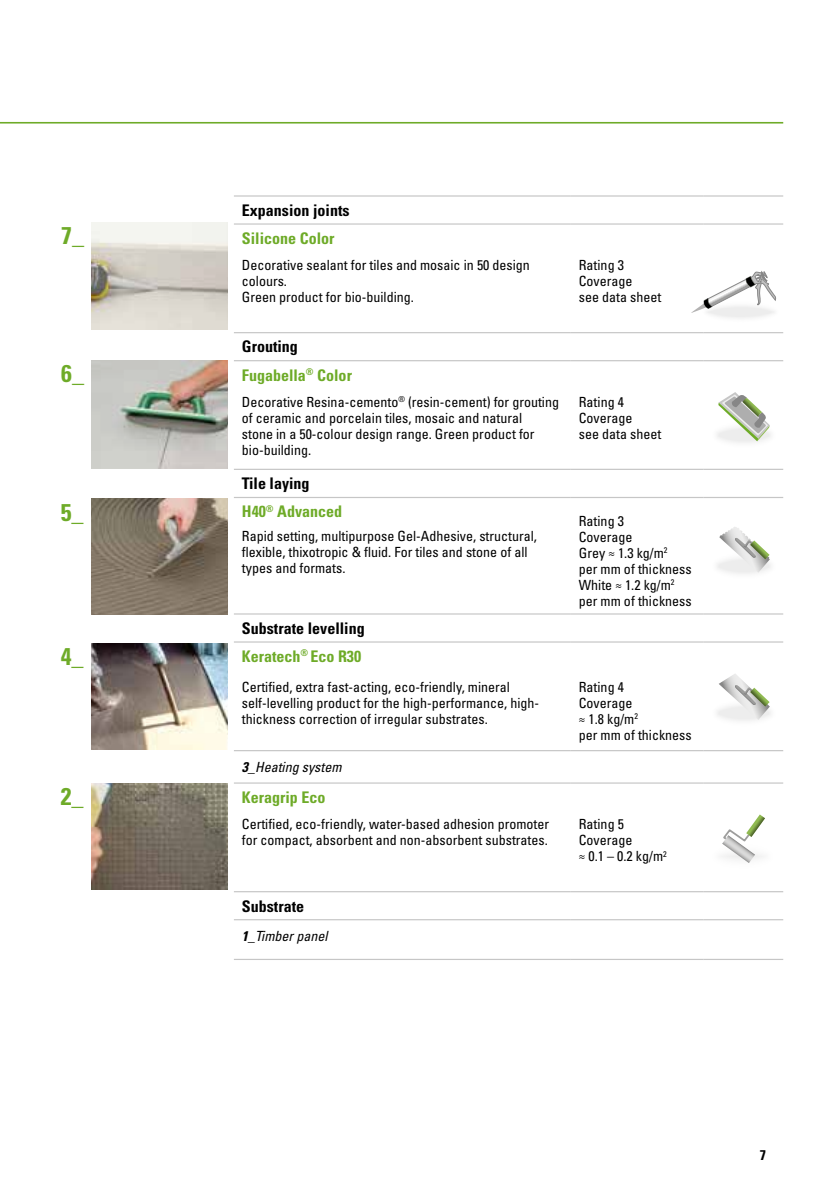
<style>
.page{position:relative;width:840px;height:1191px;background:#fff}
.page>*{position:absolute;margin:0;border:0;box-sizing:border-box;transform-origin:0 0}
.t1{font:700 condensed 24.2px "Univers LT Std";color:#6eab28}
.t2{font:700 condensed 16px/28px "Univers LT Std";color:#6eab28}
.t3{font:700 condensed 16px/28px "Univers LT Std";color:#000}
.t4{font:condensed 14px/16px "Univers LT Std";color:#000}
.t5{font:italic condensed 14px "Univers LT Std";color:#000}
.t6{font:700 condensed 14px "Univers LT Std";color:#000}
.s1{color:#000}
.s2{color:#6eab28}
.s3{font-weight:700}
</style>
<div class="page">
<hr style="left:0;top:122px;width:782px;height:2px;background:#6eab28">
<div style="left:702px;top:301px;width:76px;height:21px;background:#f5f5f5;border-radius:50%"></div>
<svg style="left:691px;top:271px;width:84px;height:42px"></svg>
<hr style="left:234px;top:195px;width:336px;height:2px;background:#c6c6c6">
<hr style="left:570px;top:195px;width:133px;height:2px;background:#c6c6c6">
<hr style="left:703px;top:195px;width:79px;height:2px;background:#c6c6c6">
<hr style="left:234px;top:223px;width:336px;height:2px;background:#c6c6c6">
<hr style="left:570px;top:223px;width:133px;height:2px;background:#c6c6c6">
<hr style="left:703px;top:223px;width:79px;height:2px;background:#c6c6c6">
<hr style="left:234px;top:332px;width:336px;height:1px;background:#c6c6c6">
<hr style="left:234px;top:360px;width:336px;height:1px;background:#c6c6c6">
<hr style="left:570px;top:332px;width:133px;height:1px;background:#c6c6c6">
<hr style="left:570px;top:360px;width:133px;height:1px;background:#c6c6c6">
<hr style="left:703px;top:332px;width:79px;height:1px;background:#c6c6c6">
<hr style="left:703px;top:360px;width:79px;height:1px;background:#c6c6c6">
<hr style="left:234px;top:497px;width:336px;height:1px;background:#c6c6c6">
<hr style="left:570px;top:497px;width:133px;height:1px;background:#c6c6c6">
<hr style="left:234px;top:469px;width:336px;height:1px;background:#c6c6c6">
<hr style="left:234px;top:613px;width:336px;height:1px;background:#c6c6c6">
<hr style="left:234px;top:641px;width:336px;height:1px;background:#c6c6c6">
<hr style="left:570px;top:641px;width:133px;height:1px;background:#c6c6c6">
<hr style="left:703px;top:641px;width:79px;height:1px;background:#c6c6c6">
<hr style="left:234px;top:750px;width:336px;height:1px;background:#c6c6c6">
<hr style="left:234px;top:782px;width:336px;height:1px;background:#c6c6c6">
<hr style="left:234px;top:891px;width:336px;height:1px;background:#c6c6c6">
<hr style="left:570px;top:469px;width:133px;height:1px;background:#c6c6c6">
<hr style="left:570px;top:613px;width:133px;height:1px;background:#c6c6c6">
<hr style="left:570px;top:750px;width:133px;height:1px;background:#c6c6c6">
<hr style="left:570px;top:782px;width:133px;height:1px;background:#c6c6c6">
<hr style="left:570px;top:891px;width:133px;height:1px;background:#c6c6c6">
<hr style="left:703px;top:469px;width:79px;height:1px;background:#c6c6c6">
<hr style="left:703px;top:497px;width:79px;height:1px;background:#c6c6c6">
<hr style="left:703px;top:782px;width:79px;height:1px;background:#c6c6c6">
<hr style="left:234px;top:919px;width:336px;height:1px;background:#c6c6c6">
<hr style="left:570px;top:919px;width:133px;height:1px;background:#c6c6c6">
<hr style="left:703px;top:613px;width:79px;height:1px;background:#c6c6c6">
<hr style="left:703px;top:750px;width:79px;height:1px;background:#c6c6c6">
<hr style="left:703px;top:891px;width:79px;height:1px;background:#c6c6c6">
<hr style="left:703px;top:919px;width:79px;height:1px;background:#c6c6c6">
<hr style="left:234px;top:958px;width:336px;height:2px;background:#c6c6c6">
<hr style="left:570px;top:958px;width:133px;height:2px;background:#c6c6c6">
<hr style="left:703px;top:958px;width:79px;height:2px;background:#c6c6c6">
<div style="left:711px;top:421px;width:65px;height:27px;background:#fbfbfb;border-radius:50%"></div>
<svg style="left:718px;top:392px;width:51px;height:49px"></svg>
<div style="left:711px;top:552px;width:65px;height:27px;background:#fbfbfb;border-radius:50%"></div>
<svg style="left:718px;top:527px;width:51px;height:45px"></svg>
<div style="left:711px;top:699px;width:65px;height:27px;background:#fbfbfb;border-radius:50%"></div>
<svg style="left:718px;top:674px;width:51px;height:46px"></svg>
<svg style="left:722px;top:814px;width:42px;height:49px"></svg>
<img style="left:91px;top:222px;width:136px;height:108px">
<img style="left:91px;top:360px;width:136px;height:108px">
<img style="left:91px;top:499px;width:136px;height:115px">
<img style="left:91px;top:783px;width:136px;height:106px">
<img style="left:91px;top:643px;width:136px;height:107px">
<h1 class="t1" style="left:61px;top:220px;width:24px">7_</h1>
<h1 class="t1" style="left:61px;top:359px;width:24px">6_</h1>
<h1 class="t1" style="left:61px;top:497px;width:24px">5_</h1>
<h1 class="t1" style="left:61px;top:641px;width:24px">4_</h1>
<h1 class="t1" style="left:61px;top:781px;width:24px">2_</h1>
<p class="t3" style="left:242px;top:196px;width:109px">Expansion joints</p>
<p class="t2" style="left:242px;top:224px;width:94px">Silicone Color</p>
<p class="t4" style="left:242px;top:257px;width:289px">Decorative sealant for tiles and mosaic in 50 design colours.<br>Green product for bio-building.</p>
<p class="t4" style="left:578px;top:257px;width:84px">Rating 3<br>Coverage<br>see data sheet</p>
<p class="t2" style="left:242px;top:333px;width:111px"><span class="s1">Grouting<br></span>Fugabella<sup>®</sup> Color</p>
<p class="t4" style="left:242px;top:394px;width:318px">Decorative Resina-cemento<sup>®</sup> (resin-cement) for grouting of ceramic and porcelain tiles, mosaic and natural<br>stone in a 50-colour design range. Green product for bio-building.</p>
<p class="t4" style="left:578px;top:394px;width:84px">Rating 4<br>Coverage<br>see data sheet</p>
<p class="t2" style="left:242px;top:469px;width:102px"><span class="s1">Tile laying<br></span>H40<sup>®</sup> Advanced</p>
<p class="t4" style="left:578px;top:513px;width:114px">Rating 3<br>Coverage<br>Grey ≈ 1.3 kg/m<sup>2<br></sup>per mm of thickness<br>White ≈ 1.2 kg/m<sup>2 </sup>per mm of thickness</p>
<p class="t4" style="left:242px;top:528px;width:296px">Rapid setting, multipurpose Gel-Adhesive, structural, flexible, thixotropic &amp; fluid. For tiles and stone of all types and formats.</p>
<p class="t3" style="left:242px;top:614px;width:124px">Substrate levelling<br><span class="s2">Keratech</span><sup>®</sup> <span class="s2">Eco R30</span></p>
<p class="t4" style="left:242px;top:678px;width:299px">Certified, extra fast-acting, eco-friendly, mineral self-levelling product for the high-performance, high&shy;thickness correction of irregular substrates.</p>
<p class="t4" style="left:578px;top:678px;width:114px">Rating 4<br>Coverage<br>≈ 1.8 kg/m<sup>2<br></sup>per mm of thickness</p>
<p class="t5" style="left:242px;top:758px;width:101px"><span class="s3">3</span>_Heating system</p>
<p class="t2" style="left:242px;top:783px;width:85px">Keragrip Eco</p>
<p class="t4" style="left:242px;top:816px;width:308px">Certified, eco-friendly, water-based adhesion promoter for compact, absorbent and non-absorbent substrates.</p>
<p class="t4" style="left:578px;top:816px;width:89px">Rating 5<br>Coverage<br>≈ 0.1 – 0.2 kg/m<sup>2</sup></p>
<p class="t3" style="left:242px;top:891px;width:64px">Substrate</p>
<p class="t5" style="left:242px;top:927px;width:87px"><span class="s3">1</span>_Timber panel</p>
<p class="t6" style="left:759px;top:1146px;width:8px">7</p>
</div>
